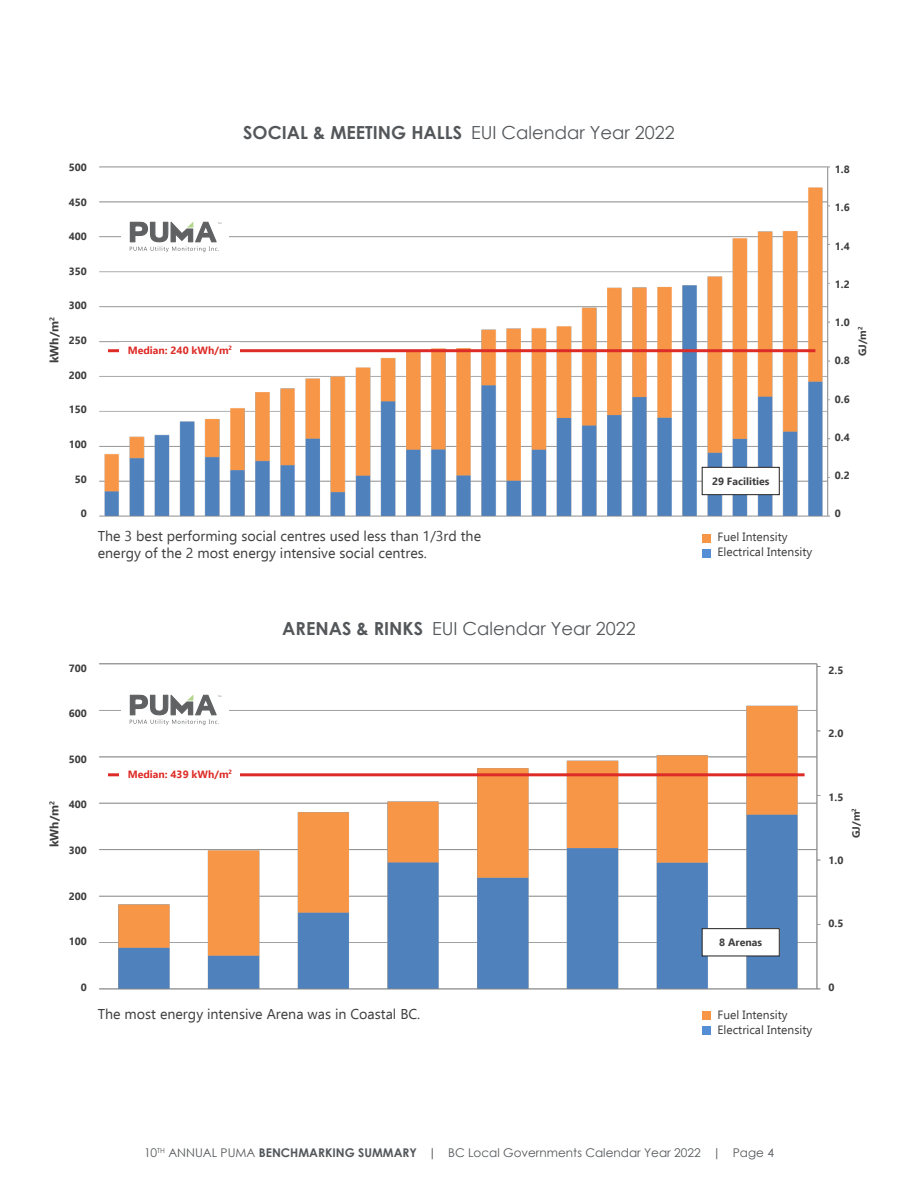
<style>
.page{position:relative;width:918px;height:1188px;background:#fff}
.page>*{position:absolute;margin:0;border:0;box-sizing:border-box;transform-origin:0 0}
.Chart_title{font:700 18px "Century Gothic";color:#54575a}
.Chart_title-2{font:18px "Century Gothic";color:#54575a}
.Copy{font:14.25px/16.5px "Ebrima";color:#3e3e3f}
.t1{font:12px "Century Gothic";color:#54575a}
.Legend_Text{font:12px "Ebrima";color:#3e3e3f}
.t2{font:700 12px "Ebrima";letter-spacing:-.005em;color:#3e3e3f}
.t3{font:700 10.5px "Ebrima";color:#3e3e3f}
.t4{font:700 10.5px "Ebrima";color:#dd2c27}
.s1{font-weight:400}
.s2{font-weight:700}
</style>
<div class="page">
<div style="left:702px;top:534px;width:9px;height:9px;background:#f79646"></div>
<div style="left:702px;top:549px;width:9px;height:9px;background:#558ed5"></div>
<div style="left:702px;top:1012px;width:9px;height:8px;background:#f79646"></div>
<div style="left:702px;top:1026px;width:9px;height:9px;background:#558ed5"></div>
<img style="left:99px;top:166px;width:730px;height:351px">
<img style="left:99px;top:663px;width:721px;height:327px">
<div style="left:122px;top:217px;width:108px;height:40px;background:#fff"></div>
<svg style="left:130px;top:222px;width:91px;height:30px"></svg>
<div style="left:122px;top:690px;width:108px;height:40px;background:#fff"></div>
<svg style="left:130px;top:695px;width:91px;height:30px"></svg>
<div style="left:702px;top:467px;width:77px;height:28px;background:#fff"></div>
<div style="left:702px;top:467px;width:77px;height:28px;border:1px solid #231f20"></div>
<div style="left:702px;top:929px;width:77px;height:27px;background:#fff"></div>
<div style="left:702px;top:928px;width:77px;height:28px;border:1px solid #231f20"></div>
<hr style="left:108px;top:349px;width:707px;height:3px;background:#dd2c27">
<hr style="left:108px;top:773px;width:697px;height:3px;background:#dd2c27">
<div style="left:120px;top:342px;width:120px;height:16px;background:#fff"></div>
<div style="left:120px;top:766px;width:120px;height:16px;background:#fff"></div>
<p class="t2" style="left:45px;top:363px;width:48px;rotate:-90deg">kWh/m<sup>2</sup></p>
<p class="t3" style="left:69px;top:159px;width:20px">500</p>
<p class="t3" style="left:69px;top:193px;width:20px">450</p>
<p class="t3" style="left:69px;top:228px;width:20px">400</p>
<p class="t3" style="left:69px;top:263px;width:20px">350</p>
<p class="t3" style="left:69px;top:297px;width:20px">300</p>
<p class="t3" style="left:69px;top:332px;width:20px">250</p>
<p class="t3" style="left:69px;top:367px;width:20px">200</p>
<p class="t3" style="left:69px;top:401px;width:20px">150</p>
<p class="t3" style="left:69px;top:436px;width:20px">100</p>
<p class="t3" style="left:75px;top:471px;width:14px">50</p>
<p class="t3" style="left:81px;top:505px;width:8px">0</p>
<p class="Chart_title" style="left:243px;top:119px;width:433px">SOCIAL &amp; MEETING HALLS <span class="s1">EUI Calendar Year 2022</span></p>
<p class="t4" style="left:128px;top:342px;width:106px">Median: 240 kWh/m<sup>2</sup></p>
<p class="Copy" style="left:98px;top:528px;width:385px">The 3 best performing social centres used less than 1/3rd the energy of the 2 most energy intensive social centres.</p>
<p class="Chart_title-2" style="left:282px;top:615px;width:355px"><span class="s2">ARENAS &amp; RINKS</span> EUI Calendar Year 2022</p>
<p class="t2" style="left:45px;top:847px;width:48px;rotate:-90deg">kWh/m<sup>2</sup></p>
<p class="t3" style="left:69px;top:660px;width:20px">700</p>
<p class="t3" style="left:69px;top:705px;width:20px">600</p>
<p class="t3" style="left:69px;top:751px;width:20px">500</p>
<p class="t3" style="left:69px;top:796px;width:20px">400</p>
<p class="t3" style="left:69px;top:842px;width:20px">300</p>
<p class="t3" style="left:69px;top:888px;width:20px">200</p>
<p class="t3" style="left:69px;top:933px;width:20px">100</p>
<p class="t3" style="left:81px;top:979px;width:8px">0</p>
<p class="t4" style="left:128px;top:766px;width:106px">Median: 439 kWh/m<sup>2</sup></p>
<p class="Copy" style="left:98px;top:1005px;width:324px">The most energy intensive Arena was in Coastal BC.</p>
<p class="t3" style="left:712px;top:473px;width:59px">29 Facilities</p>
<p class="Legend_Text" style="left:717px;top:528px;width:72px">Fuel Intensity</p>
<p class="Legend_Text" style="left:717px;top:543px;width:96px">Electrical Intensity</p>
<p class="t3" style="left:835px;top:161px;width:16px">1.8</p>
<p class="t3" style="left:835px;top:199px;width:16px">1.6</p>
<p class="t3" style="left:835px;top:238px;width:16px">1.4</p>
<p class="t3" style="left:835px;top:276px;width:16px">1.2</p>
<p class="t3" style="left:835px;top:314px;width:16px">1.0</p>
<p class="t3" style="left:835px;top:352px;width:16px">0.8</p>
<p class="t3" style="left:835px;top:391px;width:16px">0.6</p>
<p class="t3" style="left:835px;top:429px;width:16px">0.4</p>
<p class="t3" style="left:835px;top:467px;width:16px">0.2</p>
<p class="t3" style="left:835px;top:505px;width:8px">0</p>
<p class="t3" style="left:854px;top:356px;width:31px;rotate:-90deg">GJ/m<sup>2</sup></p>
<p class="t3" style="left:829px;top:662px;width:16px">2.5</p>
<p class="t3" style="left:829px;top:725px;width:16px">2.0</p>
<p class="t3" style="left:829px;top:788px;width:16px">1.5</p>
<p class="t3" style="left:829px;top:852px;width:16px">1.0</p>
<p class="t3" style="left:848px;top:838px;width:31px;rotate:-90deg">GJ/m<sup>2</sup></p>
<p class="t3" style="left:719px;top:934px;width:44px">8 Arenas</p>
<p class="Legend_Text" style="left:717px;top:1006px;width:72px">Fuel Intensity</p>
<p class="Legend_Text" style="left:717px;top:1021px;width:96px">Electrical Intensity</p>
<p class="t3" style="left:829px;top:915px;width:16px">0.5</p>
<p class="t3" style="left:829px;top:979px;width:8px">0</p>
<p class="t1" style="left:144px;top:1144px;width:631px">10<sup>TH</sup> ANNUAL PUMA <span class="s2">BENCHMARKING SUMMARY |</span> BC Local Governments Calendar Year 2022 | Page 4</p>
</div>
